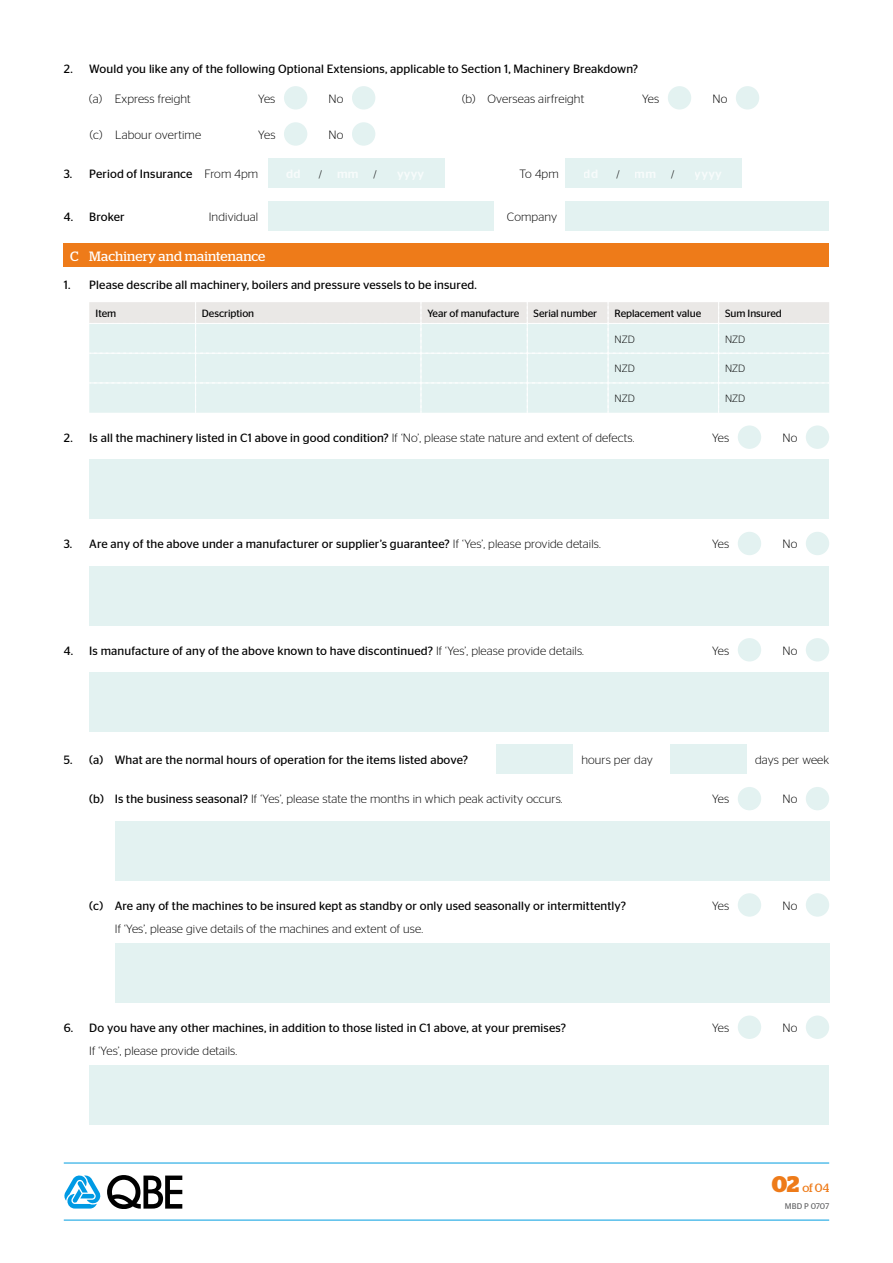
<style>
.page{position:relative;width:893px;height:1263px;background:#fff}
.page>*{position:absolute;margin:0;border:0;box-sizing:border-box;transform-origin:0 0}
.t1{font:13.5px "Stag";letter-spacing:.01em;color:#fff}
.t2{font:12px "Stag Sans";letter-spacing:.01em;color:#000}
.t3{font:300 12px "Stag Sans";letter-spacing:.01em;color:#000}
.t4{font:12px "Stag";color:#ee7b19}
.t5{font:10.5px "Stag Sans";letter-spacing:-.005em;color:#000}
.t6{font:300 10.5px "Stag Sans";letter-spacing:.01em;color:#000}
.t7{font:8.25px "Stag Sans";letter-spacing:-.015em;color:#646567}
.s1{font-weight:500;font-size:12px;color:#fff}
.s2{font-weight:300}
.s3{font-weight:400}
.s4{font-weight:700;font-size:22.5px}
</style>
<div class="page">
<hr style="left:64px;top:1220px;width:765px;height:1px;background:#009ee0">
<hr style="left:64px;top:1163px;width:765px;height:1px;background:#009ee0">
<svg style="left:107px;top:1175px;width:75px;height:33px"></svg>
<svg style="left:64px;top:1175px;width:37px;height:33px"></svg>
<div style="left:268px;top:201px;width:225px;height:30px;background:#e3f2f1"></div>
<div style="left:566px;top:201px;width:263px;height:30px;background:#e3f2f1"></div>
<div style="left:89px;top:1065px;width:740px;height:60px;background:#e3f2f1"></div>
<svg style="left:89px;top:302px;width:740px;height:111px;background:#e5f0ef"></svg>
<div style="left:115px;top:943px;width:714px;height:60px;background:#e3f2f1"></div>
<div style="left:115px;top:821px;width:714px;height:59px;background:#e3f2f1"></div>
<div style="left:806px;top:1015px;width:23px;height:24px;background:#e3f2f1;border-radius:50%"></div>
<div style="left:738px;top:1015px;width:23px;height:24px;background:#e3f2f1;border-radius:50%"></div>
<div style="left:496px;top:744px;width:77px;height:30px;background:#e3f2f1"></div>
<div style="left:670px;top:744px;width:76px;height:30px;background:#e3f2f1"></div>
<div style="left:89px;top:566px;width:740px;height:59px;background:#e3f2f1"></div>
<div style="left:89px;top:459px;width:740px;height:60px;background:#e3f2f1"></div>
<div style="left:806px;top:787px;width:23px;height:23px;background:#e3f2f1;border-radius:50%"></div>
<div style="left:738px;top:787px;width:23px;height:23px;background:#e3f2f1;border-radius:50%"></div>
<div style="left:806px;top:893px;width:23px;height:24px;background:#e3f2f1;border-radius:50%"></div>
<div style="left:738px;top:893px;width:23px;height:24px;background:#e3f2f1;border-radius:50%"></div>
<div style="left:89px;top:672px;width:740px;height:60px;background:#e3f2f1"></div>
<div style="left:738px;top:638px;width:23px;height:23px;background:#e3f2f1;border-radius:50%"></div>
<div style="left:806px;top:638px;width:23px;height:23px;background:#e3f2f1;border-radius:50%"></div>
<div style="left:64px;top:243px;width:765px;height:24px;background:#ee7b19"></div>
<div style="left:738px;top:532px;width:23px;height:23px;background:#e3f2f1;border-radius:50%"></div>
<div style="left:806px;top:532px;width:23px;height:23px;background:#e3f2f1;border-radius:50%"></div>
<div style="left:738px;top:425px;width:23px;height:24px;background:#e3f2f1;border-radius:50%"></div>
<div style="left:806px;top:425px;width:23px;height:24px;background:#e3f2f1;border-radius:50%"></div>
<div style="left:284px;top:86px;width:23px;height:24px;background:#e3f2f1;border-radius:50%"></div>
<div style="left:352px;top:86px;width:23px;height:24px;background:#e3f2f1;border-radius:50%"></div>
<div style="left:284px;top:122px;width:23px;height:24px;background:#e3f2f1;border-radius:50%"></div>
<div style="left:352px;top:122px;width:23px;height:24px;background:#e3f2f1;border-radius:50%"></div>
<div style="left:668px;top:86px;width:23px;height:24px;background:#e3f2f1;border-radius:50%"></div>
<div style="left:736px;top:86px;width:23px;height:24px;background:#e3f2f1;border-radius:50%"></div>
<div style="left:268px;top:158px;width:177px;height:30px;background:#e3f2f1"></div>
<div style="left:566px;top:158px;width:176px;height:30px;background:#e3f2f1"></div>
<p class="t2" style="left:64px;top:62px;width:576px">2. Would you like any of the following Optional Extensions, applicable to Section 1, Machinery Breakdown?</p>
<p class="t3" style="left:89px;top:92px;width:103px">(a) Express freight</p>
<p class="t3" style="left:258px;top:92px;width:19px">Yes</p>
<p class="t3" style="left:329px;top:92px;width:16px">No</p>
<p class="t3" style="left:462px;top:92px;width:124px">(b) Overseas airfreight</p>
<p class="t3" style="left:258px;top:128px;width:19px">Yes</p>
<p class="t3" style="left:329px;top:128px;width:16px">No</p>
<p class="t3" style="left:642px;top:92px;width:19px">Yes</p>
<p class="t3" style="left:712px;top:92px;width:16px">No</p>
<p class="t3" style="left:90px;top:128px;width:113px">(c) Labour overtime</p>
<p class="t2" style="left:64px;top:167px;width:130px">3. Period of Insurance</p>
<p class="t2" style="left:64px;top:210px;width:62px">4. Broker</p>
<p class="t3" style="left:205px;top:167px;width:55px">From 4pm</p>
<p class="t3" style="left:209px;top:210px;width:51px">Individual</p>
<p class="t3" style="left:520px;top:167px;width:41px">To 4pm</p>
<p class="t6" style="left:319px;top:169px;width:59px">/<span class="s1">mm</span>/</p>
<p class="t6" style="left:617px;top:169px;width:59px">/<span class="s1">mm</span>/</p>
<p class="t3" style="left:507px;top:210px;width:52px">Company</p>
<p class="t1" style="left:70px;top:248px;width:197px">C Machinery and maintenance</p>
<p class="t2" style="left:64px;top:278px;width:414px">1. Please describe all machinery, boilers and pressure vessels to be insured.</p>
<p class="t5" style="left:96px;top:307px;width:22px">Item</p>
<p class="t5" style="left:202px;top:307px;width:54px">Description</p>
<p class="t5" style="left:427px;top:307px;width:94px">Year of manufacture</p>
<p class="t5" style="left:534px;top:307px;width:65px">Serial number</p>
<p class="t5" style="left:614px;top:307px;width:88px">Replacement value</p>
<p class="t5" style="left:725px;top:307px;width:58px">Sum Insured</p>
<p class="t6" style="left:614px;top:333px;width:22px">NZD</p>
<p class="t6" style="left:725px;top:333px;width:22px">NZD</p>
<p class="t6" style="left:614px;top:363px;width:22px">NZD</p>
<p class="t6" style="left:725px;top:363px;width:22px">NZD</p>
<p class="t6" style="left:614px;top:393px;width:22px">NZD</p>
<p class="t6" style="left:725px;top:393px;width:22px">NZD</p>
<p class="t2" style="left:64px;top:431px;width:572px">2. Is all the machinery listed in C1 above in good condition? <span class="s2">If ‘No’, please state nature and extent of defects.</span></p>
<p class="t3" style="left:712px;top:431px;width:19px">Yes</p>
<p class="t3" style="left:782px;top:431px;width:16px">No</p>
<p class="t2" style="left:64px;top:537px;width:539px">3. Are any of the above under a manufacturer or supplier’s guarantee? <span class="s2">If ‘Yes’, please provide details.</span></p>
<p class="t3" style="left:712px;top:537px;width:19px">Yes</p>
<p class="t3" style="left:782px;top:537px;width:16px">No</p>
<p class="t2" style="left:64px;top:644px;width:522px">4. Is manufacture of any of the above known to have discontinued? <span class="s2">If ‘Yes’, please provide details.</span></p>
<p class="t3" style="left:712px;top:644px;width:19px">Yes</p>
<p class="t3" style="left:782px;top:644px;width:16px">No</p>
<p class="t2" style="left:64px;top:753px;width:406px">5. (a) What are the normal hours of operation for the items listed above?</p>
<p class="t3" style="left:89px;top:793px;width:475px"><span class="s3">(b) Is the business seasonal?</span> If ‘Yes’, please state the months in which peak activity occurs.</p>
<p class="t3" style="left:581px;top:753px;width:73px">hours per day</p>
<p class="t3" style="left:755px;top:753px;width:76px">days per week</p>
<p class="t3" style="left:712px;top:793px;width:19px">Yes</p>
<p class="t3" style="left:782px;top:793px;width:16px">No</p>
<p class="t2" style="left:89px;top:899px;width:538px">(c) Are any of the machines to be insured kept as standby or only used seasonally or intermittently?</p>
<p class="t3" style="left:115px;top:922px;width:310px">If ‘Yes’, please give details of the machines and extent of use.</p>
<p class="t3" style="left:712px;top:899px;width:19px">Yes</p>
<p class="t3" style="left:782px;top:899px;width:16px">No</p>
<p class="t2" style="left:64px;top:1021px;width:504px">6. Do you have any other machines, in addition to those listed in C1 above, at your premises?</p>
<p class="t3" style="left:712px;top:1021px;width:19px">Yes</p>
<p class="t3" style="left:782px;top:1021px;width:16px">No</p>
<p class="t3" style="left:89px;top:1044px;width:149px">If ‘Yes’, please provide details.</p>
<p class="t4" style="left:772px;top:1181px;width:59px"><span class="s4">02</span> of 04</p>
<p class="t7" style="left:785px;top:1201px;width:46px">MBD P 0707</p>
</div>
